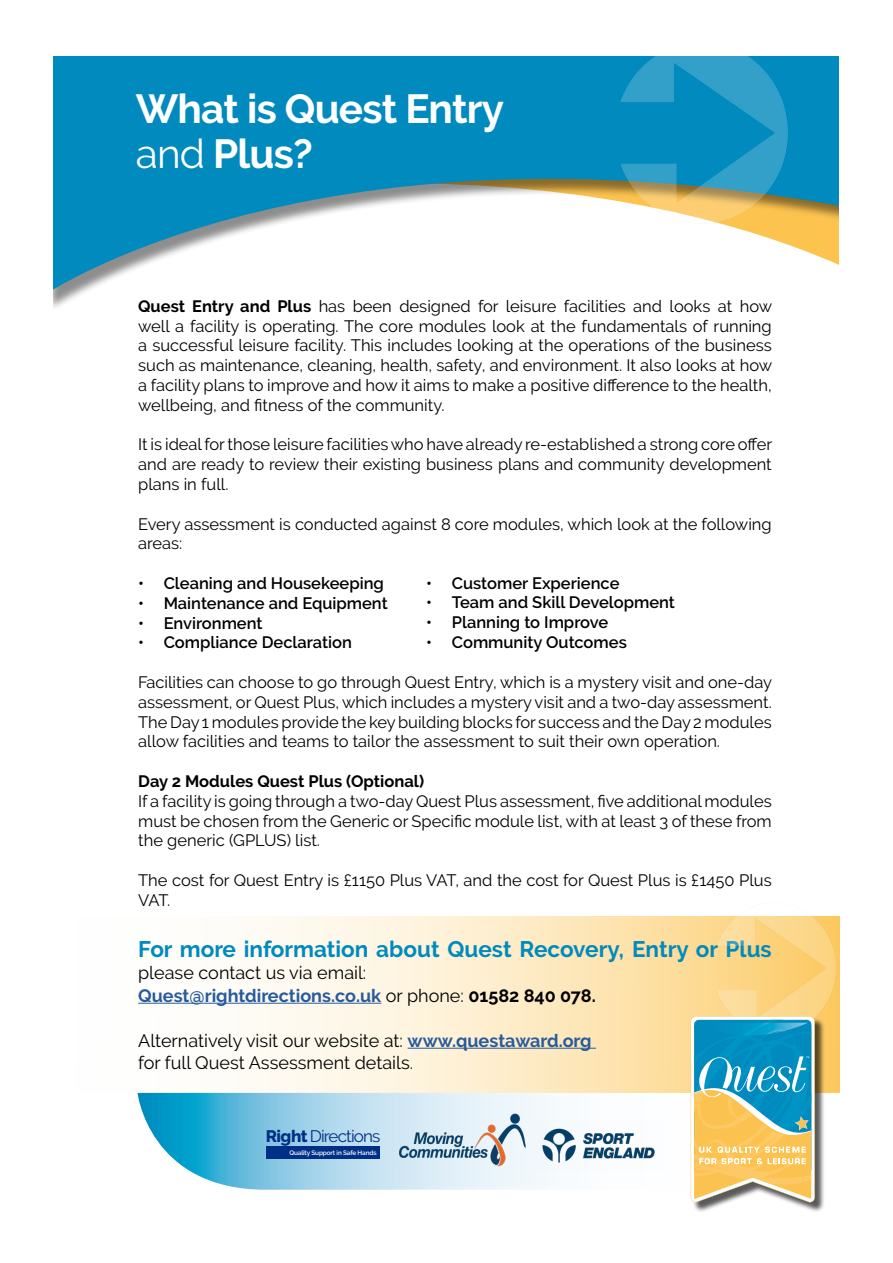
<style>
.page{position:relative;width:893px;height:1263px;background:#fff}
.page>*{position:absolute;margin:0;border:0;box-sizing:border-box;transform-origin:0 0}
.t1{font:700 40.5px/45px "Raleway";letter-spacing:-.02em;color:#fff}
.t2{font:700 22.5px "Raleway";color:#008abd}
.t3{font:18px/22.5px "Raleway";color:#000}
.t4{font:16.65px "Raleway";letter-spacing:-.05em;color:#002f87}
.t5{font:16.5px/19.8px "Raleway";color:#000;text-align:justify}
.t6{font:600 16.5px "Raleway";color:#000}
.t7{font:700 16.5px "Raleway";color:#000}
.t8{font:600 6.45px "Raleway";letter-spacing:-.02em;color:#fff}
.s1{font-weight:400}
.s2{font-weight:700}
.s3{font-weight:700;color:#275b9b}
.s4{font-size:16.5px}
.s5{font-weight:800}
</style>
<div class="page">
<svg style="left:137px;top:916px;width:703px;height:177px"></svg>
<svg style="left:53px;top:56px;width:786px;height:240px;fill:#008abd"></svg>
<img style="left:586px;top:56px;width:228px;height:173px">
<hr style="left:892px;top:2px;width:1px;height:502px;background:#5f5e5e">
<hr style="left:138px;top:1003px;width:243px;height:1px;background:#275b9b">
<hr style="left:408px;top:1048px;width:188px;height:1px;background:#275b9b">
<svg style="left:137px;top:1093px;width:554px;height:97px"></svg>
<div style="left:267px;top:1146px;width:113px;height:12px;background:#002f87"></div>
<img style="left:548px;top:1120px;width:115px;height:52px">
<img style="left:400px;top:1095px;width:148px;height:90px">
<img style="left:692px;top:916px;width:148px;height:120px">
<div style="left:692px;top:1018px;width:133px;height:194px;background:#000;opacity:.65"></div>
<svg style="left:691px;top:1016px;width:124px;height:186px;background:#91b6a2"></svg>
<h1 class="t1" style="left:136px;top:86px;width:370px">What is Quest Entry <span class="s1">and</span> Plus?</h1>
<p class="t5" style="left:138px;top:296px;width:636px"><span class="s2">Quest Entry and Plus</span> has been designed for leisure facilities and looks at how well a facility is operating. The core modules look at the fundamentals of running a successful leisure facility. This includes looking at the operations of the business such as maintenance, cleaning, health, safety, and environment. It also looks at how a facility plans to improve and how it aims to make a positive difference to the health, wellbeing, and fitness of the community.</p>
<p class="t5" style="left:138px;top:435px;width:635px">It is ideal for those leisure facilities who have already re-established a strong core offer and are ready to review their existing business plans and community development plans in full.</p>
<p class="t5" style="left:138px;top:514px;width:635px">Every assessment is conducted against 8 core modules, which look at the following areas:</p>
<p class="t6" style="left:138px;top:574px;width:247px">• Cleaning and Housekeeping</p>
<p class="t6" style="left:138px;top:593px;width:251px">• Maintenance and Equipment</p>
<p class="t6" style="left:138px;top:613px;width:126px">• Environment</p>
<p class="t6" style="left:138px;top:633px;width:215px">• Compliance Declaration</p>
<p class="t5" style="left:138px;top:672px;width:635px">Facilities can choose to go through Quest Entry, which is a mystery visit and one-day assessment, or Quest Plus, which includes a mystery visit and a two-day assessment.<br>The Day 1 modules provide the key building blocks for success and the Day 2 modules allow facilities and teams to tailor the assessment to suit their own operation.</p>
<p class="t7" style="left:138px;top:772px;width:288px">Day 2 Modules Quest Plus (Optional)</p>
<p class="t5" style="left:138px;top:791px;width:635px">If a facility is going through a two-day Quest Plus assessment, five additional modules must be chosen from the Generic or Specific module list, with at least 3 of these from the generic (GPLUS) list.</p>
<p class="t5" style="left:138px;top:870px;width:635px">The cost for Quest Entry is £1150 Plus VAT, and the cost for Quest Plus is £1450 Plus<br>VAT.</p>
<h2 class="t2" style="left:138px;top:936px;width:635px">For more information about Quest Recovery, Entry or Plus</h2>
<p class="t3" style="left:138px;top:962px;width:459px">please contact us via email:<br><span class="s3">Quest@rightdirections.co.uk</span> or phone: <span class="s2">01582 840 078.</span></p>
<p class="t3" style="left:138px;top:1029px;width:455px">Alternatively visit our website at: <span class="s3">www.questaward.org </span>for full Quest Assessment details<span class="s4">.</span></p>
<p class="t6" style="left:426px;top:573px;width:195px">• Customer Experience</p>
<p class="t6" style="left:426px;top:593px;width:250px">• Team and Skill Development</p>
<p class="t6" style="left:426px;top:613px;width:183px">• Planning to Improve</p>
<p class="t6" style="left:426px;top:633px;width:202px">• Community Outcomes</p>
<p class="t4" style="left:266px;top:1126px;width:116px"><span class="s5">Right</span> Directions</p>
<p class="t8" style="left:289px;top:1149px;width:89px">Quality Support in Safe Hands</p>
</div>
